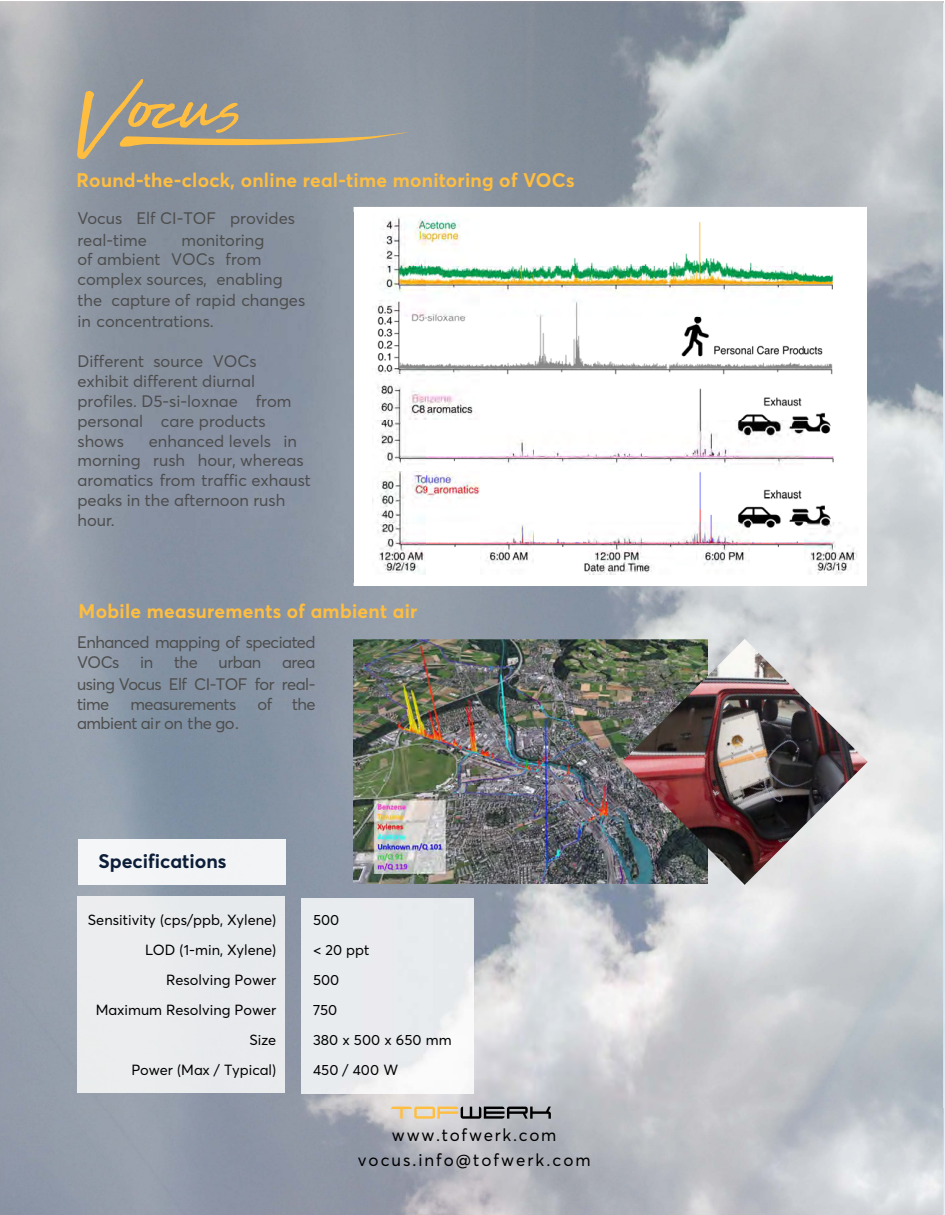
<style>
.page{position:relative;width:945px;height:1215px;background:#fff}
.page>*{position:absolute;margin:0;border:0;box-sizing:border-box;transform-origin:0 0}
.t1{font:700 19.5px "Averta";letter-spacing:.015em;color:#ffbe3f}
.t2{font:700 19.5px "Averta";color:#0c1d38}
.t3{font:17.25px/25px "Averta Demo";letter-spacing:.1em;color:#000;text-align:center}
.t4{font:16.5px/19.8px "Averta";color:#4d4d4d}
.t5{font:16.5px/19.8px "Averta";letter-spacing:-.03em;color:#4d4d4d}
.t6{font:14.55px/30px "Averta";color:#000}
.s1{font-family:"Averta"}
</style>
<div class="page">
<img style="left:943px;top:3px;width:2px;height:1212px">
<img style="left:2px;top:582px;width:680px;height:105px">
<img style="left:473px;top:884px;width:209px;height:225px">
<div style="left:263px;top:845px;width:210px;height:105px;background:#8c97a7"></div>
<img style="left:2px;top:1056px;width:471px;height:53px">
<div style="left:285px;top:950px;width:17px;height:106px;background:#8d95a6"></div>
<div style="left:2px;top:898px;width:76px;height:158px;background:#97a0ac"></div>
<div style="left:354px;top:207px;width:512px;height:379px;background:#fff"></div>
<svg style="left:391px;top:1107px;width:160px;height:12px;background:#a09685"></svg>
<svg style="left:77px;top:79px;width:333px;height:80px;background:#9b9a92"></svg>
<div style="left:78px;top:897px;width:207px;height:195px;background:#e9ebed"></div>
<img style="left:302px;top:898px;width:171px;height:196px">
<div style="left:79px;top:840px;width:206px;height:45px;background:#f2f4f6"></div>
<img style="left:353px;top:640px;width:269px;height:244px">
<img style="left:622px;top:639px;width:246px;height:246px">
<img style="left:376px;top:216px;width:481px;height:358px">
<p class="t1" style="left:77px;top:166px;width:499px">Round-the-clock, online real-time monitoring of VOCs</p>
<p class="t4" style="left:77px;top:206px;width:219px;line-height:22.6px">Vocus Elf CI-TOF provides real-time</p>
<p class="t4" style="left:77px;top:230px;width:188px;line-height:18.6px;text-align:right">monitoring<br>of ambient VOCs from</p>
<p class="t4" style="left:77px;top:269px;width:229px;line-height:20.7px">complex sources, enabling the capture of rapid changes in concentrations.</p>
<p class="t4" style="left:77px;top:351px;width:216px">Different source VOCs exhibit different diurnal profiles. D5-si-loxnae from personal care products shows</p>
<p class="t4" style="left:77px;top:430px;width:235px;text-indent:71px">enhanced levels in morning rush hour, whereas aromatics from traffic exhaust peaks in the afternoon rush hour.</p>
<p class="t1" style="left:79px;top:598px;width:340px">Mobile measurements of ambient air</p>
<p class="t5" style="left:77px;top:631px;width:240px">Enhanced mapping of speciated<br>VOCs</p>
<p class="t4" style="left:140px;top:651px;width:15px">in</p>
<p class="t4" style="left:174px;top:651px;width:25px">the</p>
<p class="t4" style="left:219px;top:651px;width:44px">urban</p>
<p class="t5" style="left:77px;top:650px;width:240px;line-height:22.6px;text-align:right">area<br>using Vocus Elf CI-TOF for real-</p>
<p class="t4" style="left:77px;top:693px;width:34px">time</p>
<p class="t5" style="left:130px;top:693px;width:107px">measurements</p>
<p class="t4" style="left:257px;top:693px;width:60px">of the</p>
<p class="t5" style="left:77px;top:712px;width:163px">ambient air on the go.</p>
<p class="t2" style="left:98px;top:847px;width:130px">Specifications</p>
<p class="t6" style="left:88px;top:904px;width:190px;text-align:right">Sensitivity (cps/ppb, Xylene)<br>LOD (1-min, Xylene)<br>Resolving Power<br>Maximum Resolving Power<br>Size<br>Power (Max / Typical)</p>
<p class="t6" style="left:313px;top:904px;width:140px">500<br>&lt; 20 ppt<br>500<br>750<br>380 x 500 x 650 mm<br>450 / 400 W</p>
<p class="t3" style="left:358px;top:1122px;width:234px">www.tofwerk.com <span class="s1">vocus.info</span>@tofwerk.com</p>
</div>
